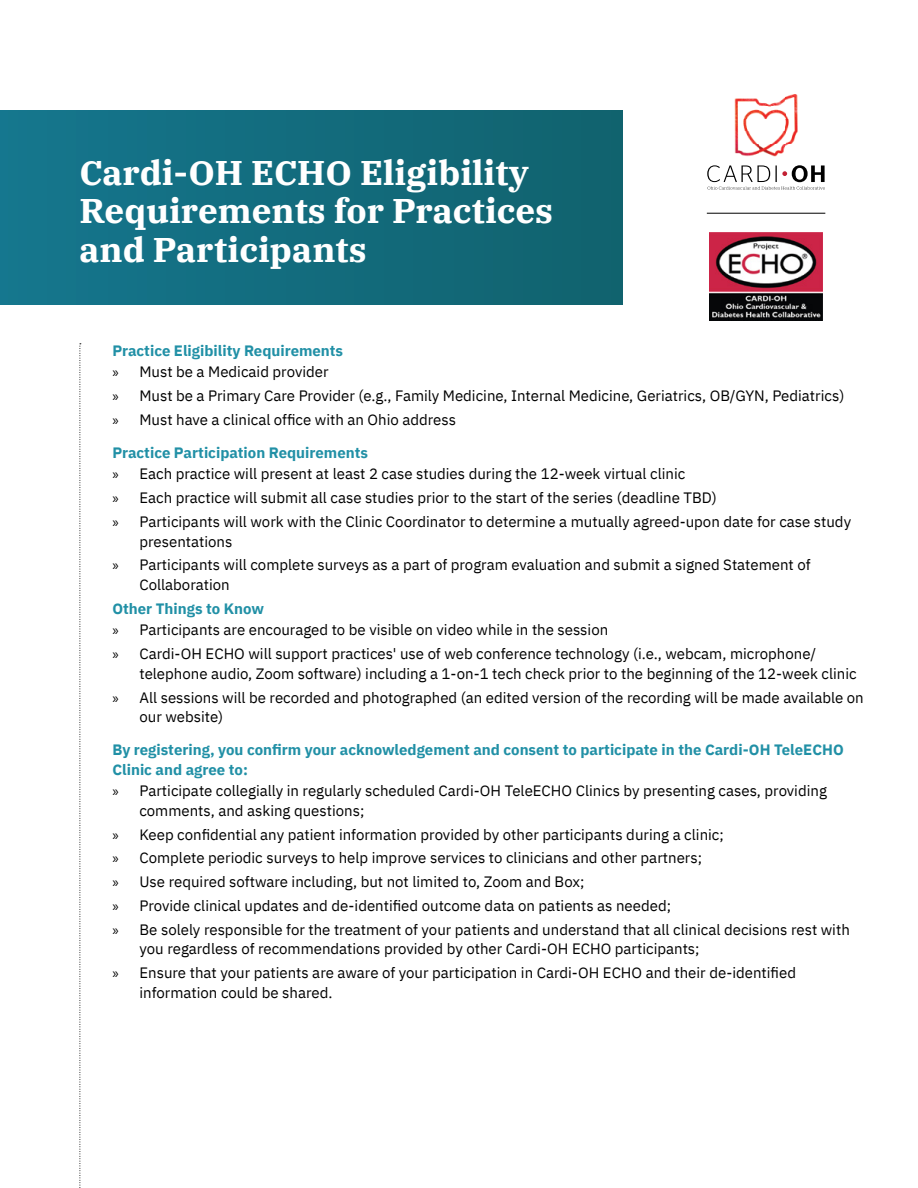
<style>
.page{position:relative;width:918px;height:1188px;background:#fff}
.page>*{position:absolute;margin:0;border:0;box-sizing:border-box;transform-origin:0 0}
.t1{font:700 34.2px/38.5px "IBM Plex Serif";color:#fff}
.t2{font:15px/23.9px "IBM Plex Sans";color:#000}
.t3{font:700 15px/21.6px "IBM Plex Sans";color:#2190a6}
.s1{font-family:"Myriad Pro";font-weight:400;color:#000}
.s2{font-weight:400;color:#000}
.s3{font-family:"Myriad Pro"}
.s4{font-weight:700;color:#2190a6}
</style>
<div class="page">
<div style="left:0;top:111px;width:622px;height:194px;background:linear-gradient(to right,#15768e,#11626d)"></div>
<svg style="left:80px;top:343px;width:1px;height:845px"></svg>
<hr style="left:707px;top:213px;width:118px;height:1px;background:#000">
<img style="left:734px;top:97px;width:51px;height:60px">
<img style="left:785px;top:94px;width:13px;height:50px">
<svg style="left:707px;top:165px;width:118px;height:25px"></svg>
<img style="left:710px;top:232px;width:112px;height:89px">
<h1 class="t1" style="left:80px;top:151px;width:475px">Cardi-OH ECHO Eligibility<br>Requirements for Practices and Participants</h1>
<p class="t3" style="left:112px;top:338px;width:232px">Practice Eligibility Requirements <span class="s1">»</span> <span class="s2">Must be a Medicaid provider</span></p>
<p class="t2" style="left:112px;top:383px;width:733px"><span class="s3">»</span> Must be a Primary Care Provider (e.g., Family Medicine, Internal Medicine, Geriatrics, OB/GYN, Pediatrics) <span class="s3">»</span> Must have a clinical office with an Ohio address</p>
<p class="t2" style="left:112px;top:440px;width:574px;line-height:21.6px"><span class="s4">Practice Participation Requirements<br></span><span class="s3">»</span> Each practice will present at least 2 case studies during the 12-week virtual clinic</p>
<p class="t2" style="left:112px;top:485px;width:740px"><span class="s3">»</span> Each practice will submit all case studies prior to the start of the series (deadline TBD)<br><span class="s3">»</span> Participants will work with the Clinic Coordinator to determine a mutually agreed-upon date for case study</p>
<p class="t2" style="left:112px;top:528px;width:700px;text-indent:27px">presentations<br><span class="s3">»</span> Participants will complete surveys as a part of program evaluation and submit a signed Statement of</p>
<p class="t2" style="left:139px;top:571px;width:92px">Collaboration</p>
<p class="t2" style="left:112px;top:596px;width:497px;line-height:21.6px"><span class="s4">Other Things to Know<br></span><span class="s3">»</span> Participants are encouraged to be visible on video while in the session</p>
<p class="t2" style="left:139px;top:643px;width:719px;line-height:19.5px;text-indent:-27px"><span class="s3">»</span> Cardi-OH ECHO will support practices' use of web conference technology (i.e., webcam, microphone/ telephone audio, Zoom software) including a 1-on-1 tech check prior to the beginning of the 12-week clinic</p>
<p class="t2" style="left:139px;top:686px;width:726px;line-height:19.5px;text-indent:-27px"><span class="s3">»</span> All sessions will be recorded and photographed (an edited version of the recording will be made available on our website)</p>
<p class="t3" style="left:112px;top:739px;width:733px;line-height:19.5px">By registering, you confirm your acknowledgement and consent to participate in the Cardi-OH TeleECHO<br>Clinic and agree to:</p>
<p class="t2" style="left:139px;top:780px;width:689px;line-height:19.5px;text-indent:-27px"><span class="s3">»</span> Participate collegially in regularly scheduled Cardi-OH TeleECHO Clinics by presenting cases, providing comments, and asking questions;</p>
<p class="t2" style="left:112px;top:821px;width:739px"><span class="s3">»</span> Keep confidential any patient information provided by other participants during a clinic;<br><span class="s3">»</span> Complete periodic surveys to help improve services to clinicians and other partners;<br><span class="s3">»</span> Use required software including, but not limited to, Zoom and Box;<br><span class="s3">»</span> Provide clinical updates and de-identified outcome data on patients as needed;<br><span class="s3">»</span> Be solely responsible for the treatment of your patients and understand that all clinical decisions rest with</p>
<p class="t2" style="left:112px;top:936px;width:685px;text-indent:27px">you regardless of recommendations provided by other Cardi-OH ECHO participants;<br><span class="s3">»</span> Ensure that your patients are aware of your participation in Cardi-OH ECHO and their de-identified</p>
<p class="t2" style="left:139px;top:979px;width:195px">information could be shared.</p>
</div>
